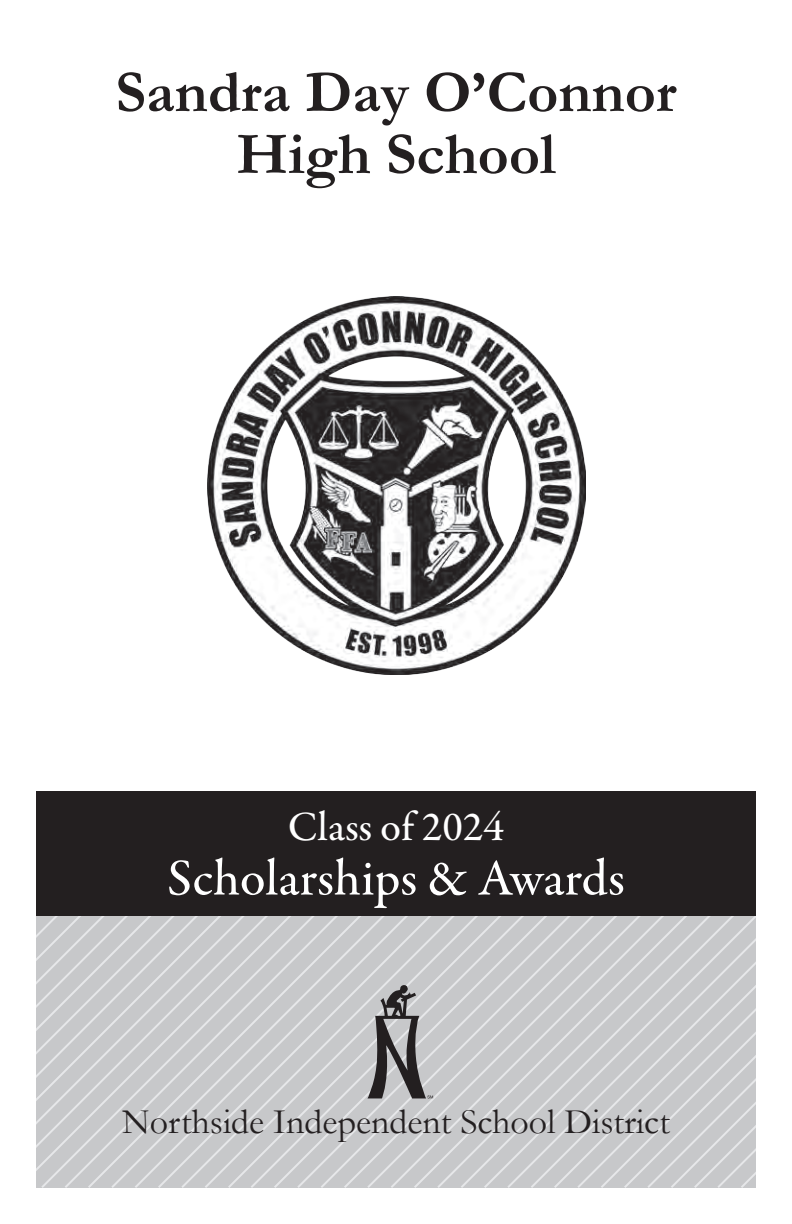
<style>
.page{position:relative;width:792px;height:1224px;background:#fff}
.page>*{position:absolute;margin:0;border:0;box-sizing:border-box;transform-origin:0 0}
.t1{font:700 60px/62px "Garamond";color:#231f20;text-align:center}
.t2{font:500 52px "Garamond Premr Pro";color:#fff}
.t3{font:500 42px "Garamond Premr Pro";color:#fff}
.t4{font:36px "Garamond";color:#231f20}
</style>
<div class="page">
<div style="left:36px;top:791px;width:720px;height:167px;background:#231f20"></div>
<svg style="left:36px;top:916px;width:27px;height:272px"></svg>
<svg style="left:63px;top:916px;width:163px;height:272px"></svg>
<svg style="left:226px;top:916px;width:22px;height:272px"></svg>
<svg style="left:248px;top:916px;width:24px;height:272px"></svg>
<svg style="left:272px;top:916px;width:23px;height:272px"></svg>
<svg style="left:295px;top:916px;width:24px;height:272px"></svg>
<svg style="left:319px;top:916px;width:46px;height:272px"></svg>
<svg style="left:365px;top:916px;width:24px;height:272px"></svg>
<svg style="left:389px;top:916px;width:186px;height:272px"></svg>
<svg style="left:575px;top:916px;width:47px;height:272px"></svg>
<svg style="left:622px;top:916px;width:134px;height:272px"></svg>
<img style="left:207px;top:296px;width:379px;height:379px">
<svg style="left:367px;top:985px;width:66px;height:114px"></svg>
<h1 class="t1" style="left:115px;top:62px;width:563px">Sandra Day O’Connor<br>High School</h1>
<p class="t3" style="left:288px;top:802px;width:218px">Class of 2024</p>
<h2 class="t2" style="left:167px;top:847px;width:459px">Scholarships &amp; Awards</h2>
<p class="t4" style="left:122px;top:1098px;width:549px">Northside Independent School District</p>
</div>
